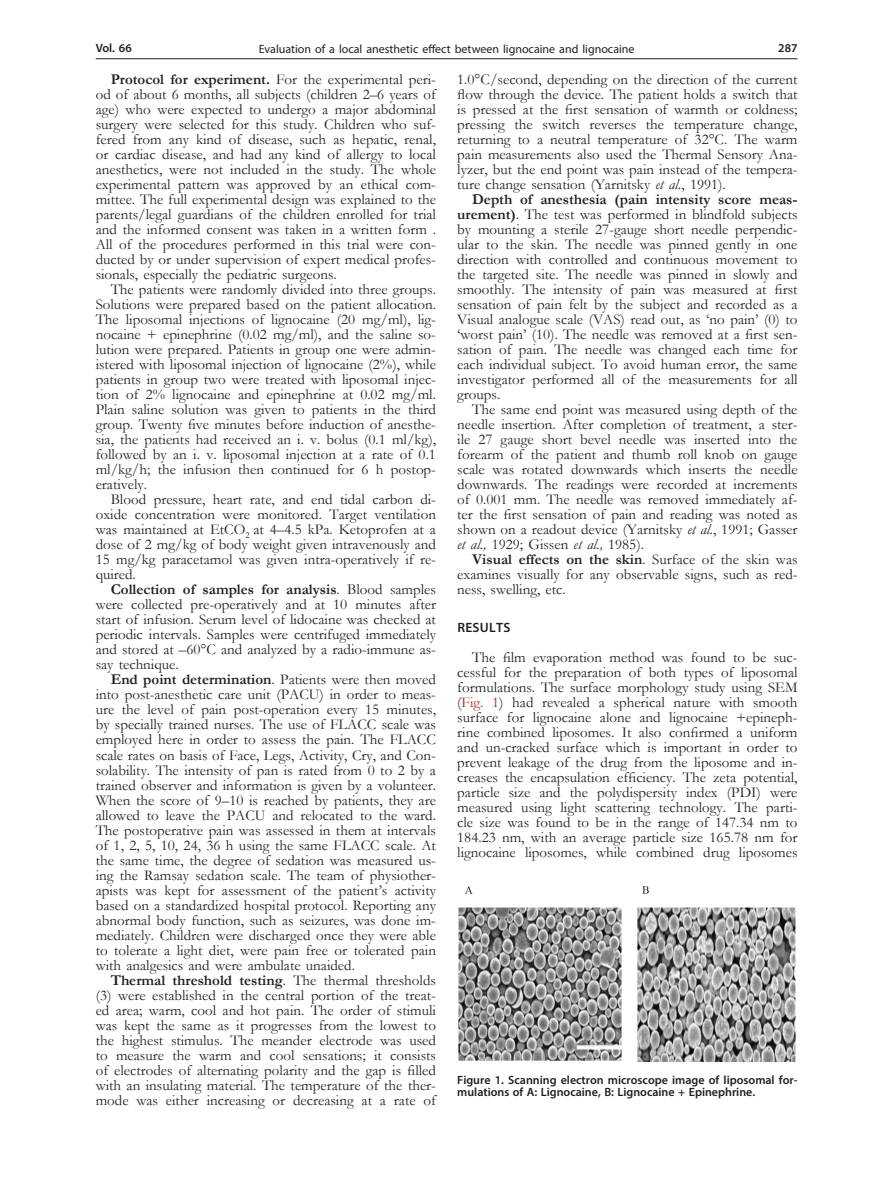
<style>
.page{position:relative;width:872px;height:1191px;background:#fff}
.page>*{position:absolute;margin:0;border:0;box-sizing:border-box;transform-origin:0 0}
.Body_tekst{font:15px/15px "Garamond";color:#231f20;text-align:justify}
.Tytul_1{font:600 13.5px "Myriad Pro";letter-spacing:.02em;color:#231f20}
.Figure{font:600 12px/12px "Myriad Pro";color:#231f20}
.t1{font:12px "Myriad Pro";color:#231f20}
.s1{font-weight:700}
.s2{font-style:italic}
.s3{color:#9f2d26}
</style>
<div class="page">
<hr style="left:96px;top:58px;width:701px;height:1px;background:#231f20">
<img style="left:458px;top:886px;width:338px;height:176px">
<p class="Figure" style="left:96px;top:42px;width:38px">Vol. 66</p>
<p class="t1" style="left:259px;top:42px;width:377px">Evaluation of a local anesthetic effect between lignocaine and lignocaine</p>
<p class="Figure" style="left:778px;top:42px;width:21px">287</p>
<p class="Body_tekst" style="left:96px;top:72px;width:342px;text-indent:15px"><span class="s1">Protocol for experiment.</span> For the experimental peri&shy;od of about 6 months, all subjects (children 2–6 years of age) who were expected to undergo a major abdominal surgery were selected for this study. Children who suf&shy;fered from any kind of disease, such as hepatic, renal, or cardiac disease, and had any kind of allergy to local anesthetics, were not included in the study. The whole experimental pattern was approved by an ethical com&shy;mittee. The full experimental design was explained to the parents/legal guardians of the children enrolled for trial and the informed consent was taken in a written form .<br>All of the procedures performed in this trial were con&shy;ducted by or under supervision of expert medical profes&shy;sionals, especially the pediatric surgeons.</p>
<p class="Body_tekst" style="left:96px;top:282px;width:342px;text-indent:15px">The patients were randomly divided into three groups.<br>Solutions were prepared based on the patient allocation.<br>The liposomal injections of lignocaine (20 mg/ml), lig&shy;nocaine + epinephrine (0.02 mg/ml), and the saline so&shy;lution were prepared. Patients in group one were admin&shy;istered with liposomal injection of lignocaine (2%), while patients in group two were treated with liposomal injec&shy;tion of 2% lignocaine and epinephrine at 0.02 mg/ml.<br>Plain saline solution was given to patients in the third group. Twenty five minutes before induction of anesthe&shy;sia, the patients had received an i. v. bolus (0.1 ml/kg), followed by an i. v. liposomal injection at a rate of 0.1 ml/kg/h; the infusion then continued for 6 h postop&shy;eratively.</p>
<p class="Body_tekst" style="left:96px;top:492px;width:342px;text-indent:15px">Blood pressure, heart rate, and end tidal carbon di&shy;oxide concentration were monitored. Target ventilation was maintained at EtCO<sub>2</sub> at 4–4.5 kPa. Ketoprofen at a dose of 2 mg/kg of body weight given intravenously and 15 mg/kg paracetamol was given intra-operatively if re&shy;quired.</p>
<p class="Body_tekst" style="left:96px;top:582px;width:342px;text-indent:15px"><span class="s1">Collection of samples for analysis</span>. Blood samples were collected pre-operatively and at 10 minutes after start of infusion. Serum level of lidocaine was checked at periodic intervals. Samples were centrifuged immediately and stored at –60°C and analyzed by a radio-immune as&shy;say technique.</p>
<p class="Body_tekst" style="left:96px;top:672px;width:342px;text-indent:15px"><span class="s1">End point determination</span>. Patients were then moved into post-anesthetic care unit (PACU) in order to meas&shy;ure the level of pain post-operation every 15 minutes, by specially trained nurses. The use of FLACC scale was employed here in order to assess the pain. The FLACC scale rates on basis of Face, Legs, Activity, Cry, and Con&shy;solability. The intensity of pan is rated from 0 to 2 by a trained observer and information is given by a volunteer.<br>When the score of 9–10 is reached by patients, they are allowed to leave the PACU and relocated to the ward.<br>The postoperative pain was assessed in them at intervals of 1, 2, 5, 10, 24, 36 h using the same FLACC scale. At the same time, the degree of sedation was measured us&shy;ing the Ramsay sedation scale. The team of physiother&shy;apists was kept for assessment of the patient’s activity based on a standardized hospital protocol. Reporting any abnormal body function, such as seizures, was done im&shy;mediately. Children were discharged once they were able to tolerate a light diet, were pain free or tolerated pain with analgesics and were ambulate unaided.</p>
<p class="Body_tekst" style="left:96px;top:972px;width:342px;text-indent:15px"><span class="s1">Thermal threshold testing</span>. The thermal thresholds (3) were established in the central portion of the treat&shy;ed area; warm, cool and hot pain. The order of stimuli was kept the same as it progresses from the lowest to the highest stimulus. The meander electrode was used to measure the warm and cool sensations; it consists of electrodes of alternating polarity and the gap is filled with an insulating material. The temperature of the ther&shy;mode was either increasing or decreasing at a rate of</p>
<p class="Body_tekst" style="left:457px;top:72px;width:342px">1.0°C/second, depending on the direction of the current flow through the device. The patient holds a switch that is pressed at the first sensation of warmth or coldness; pressing the switch reverses the temperature change, returning to a neutral temperature of 32°C. The warm pain measurements also used the Thermal Sensory Ana&shy;lyzer, but the end point was pain instead of the tempera&shy;ture change sensation (Yarnitsky <span class="s2">et al.</span>, 1991).</p>
<p class="Body_tekst" style="left:457px;top:192px;width:342px;text-indent:15px"><span class="s1">Depth of anesthesia (pain intensity score meas&shy;urement)</span>. The test was performed in blindfold subjects by mounting a sterile 27-gauge short needle perpendic&shy;ular to the skin. The needle was pinned gently in one direction with controlled and continuous movement to the targeted site. The needle was pinned in slowly and smoothly. The intensity of pain was measured at first sensation of pain felt by the subject and recorded as a Visual analogue scale (VAS) read out, as ‘no pain’ (0) to ‘worst pain’ (10). The needle was removed at a first sen&shy;sation of pain. The needle was changed each time for each individual subject. To avoid human error, the same investigator performed all of the measurements for all groups.</p>
<p class="Body_tekst" style="left:457px;top:402px;width:342px;text-indent:15px">The same end point was measured using depth of the needle insertion. After completion of treatment, a ster&shy;ile 27 gauge short bevel needle was inserted into the forearm of the patient and thumb roll knob on gauge scale was rotated downwards which inserts the needle downwards. The readings were recorded at increments of 0.001 mm. The needle was removed immediately af&shy;ter the first sensation of pain and reading was noted as shown on a readout device (Yarnitsky <span class="s2">et al.</span>, 1991; Gasser <span class="s2">et al.,</span> 1929; Gissen <span class="s2">et al.,</span> 1985).</p>
<p class="Body_tekst" style="left:457px;top:552px;width:342px;text-indent:15px"><span class="s1">Visual effects on the skin</span>. Surface of the skin was examines visually for any observable signs, such as red&shy;ness, swelling, etc.</p>
<p class="Tytul_1" style="left:457px;top:619px;width:55px">RESULTS</p>
<p class="Body_tekst" style="left:457px;top:649px;width:342px;text-indent:15px">The film evaporation method was found to be suc&shy;cessful for the preparation of both types of liposomal formulations. The surface morphology study using SEM (<span class="s3">Fig. 1</span>) had revealed a spherical nature with smooth surface for lignocaine alone and lignocaine +epineph&shy;rine combined liposomes. It also confirmed a uniform and un-cracked surface which is important in order to prevent leakage of the drug from the liposome and in&shy;creases the encapsulation efficiency. The zeta potential, particle size and the polydispersity index (PDI) were measured using light scattering technology. The parti&shy;cle size was found to be in the range of 147.34 nm to 184.23 nm, with an average particle size 165.78 nm for lignocaine liposomes, while combined drug liposomes</p>
<p class="Figure" style="left:457px;top:1073px;width:342px">Figure 1. Scanning electron microscope image of liposomal for&shy;mulations of A: Lignocaine, B: Lignocaine + Epinephrine.</p>
</div>
